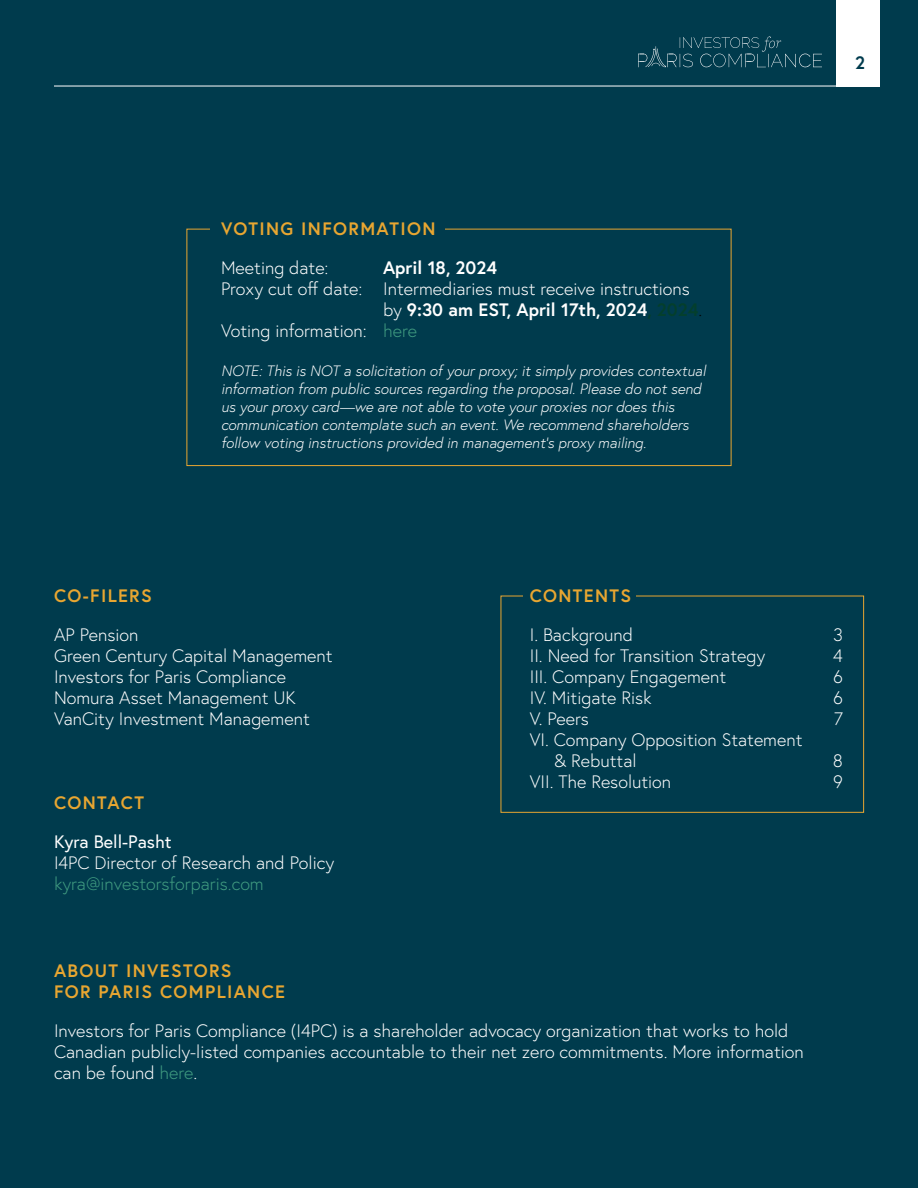
<style>
.page{position:relative;width:918px;height:1188px;background:#003b4d}
.page>*{position:absolute;margin:0;border:0;box-sizing:border-box;transform-origin:0 0}
.t1{font:300 18px/21px "Europa";color:#fff}
.t2{font:700 18px/21px "Europa";letter-spacing:.075em;color:#e8a631}
.t3{font:700 18px "Europa";color:#fff}
.t4{font:300 18px "Europa";color:#409b80}
.t5{font:18px "Europa";color:#fff}
.t6{font:700 18px "Europa";color:#003b4d}
.t7{font:italic 300 15px/18px "Europa";color:#fff}
.s1{font-weight:300}
.s2{color:#043f2d}
.s3{font-weight:300;color:#000}
.s4{color:#409b80}
</style>
<div class="page">
<div style="left:187px;top:229px;width:544px;height:237px;border:1px solid #e8a631"></div>
<div style="left:211px;top:216px;width:234px;height:25px;background:#003b4d"></div>
<div style="left:501px;top:596px;width:363px;height:217px;border:1px solid #e8a631"></div>
<div style="left:524px;top:583px;width:112px;height:25px;background:#003b4d"></div>
<div style="left:837px;top:0;width:43px;height:86px;background:#fff"></div>
<hr style="left:54px;top:86px;width:783px;height:1px;background:#fff">
<svg style="left:638px;top:36px;width:184px;height:32px"></svg>
<p class="t6" style="left:855px;top:50px;width:11px">2</p>
<p class="t2" style="left:221px;top:218px;width:216px">VOTING INFORMATION</p>
<p class="t1" style="left:221px;top:257px;width:109px">Meeting date:</p>
<p class="t3" style="left:383px;top:256px;width:116px">April 18, 2024</p>
<p class="t1" style="left:221px;top:278px;width:470px">Proxy cut off date: Intermediaries must receive instructions</p>
<p class="t3" style="left:383px;top:298px;width:321px"><span class="s1">by</span> 9:30 am EST, April 17th, 2024<span class="s2">, 2024</span><span class="s3">.</span></p>
<p class="t1" style="left:221px;top:320px;width:197px">Voting information: <span class="s4">here</span></p>
<p class="t7" style="left:221px;top:362px;width:486px">NOTE: This is NOT a solicitation of your proxy; it simply provides contextual information from public sources regarding the proposal. Please do not send us your proxy card—we are not able to vote your proxies nor does this communication contemplate such an event. We recommend shareholders follow voting instructions provided in management’s proxy mailing.</p>
<p class="t2" style="left:54px;top:584px;width:99px">CO-FILERS</p>
<p class="t1" style="left:54px;top:624px;width:280px">AP Pension<br>Green Century Capital Management<br>Investors for Paris Compliance<br>Nomura Asset Management UK<br>VanCity Investment Management</p>
<p class="t2" style="left:54px;top:792px;width:92px">CONTACT</p>
<p class="t5" style="left:54px;top:830px;width:119px">Kyra Bell-Pasht</p>
<p class="t1" style="left:54px;top:852px;width:282px">I4PC Director of Research and Policy</p>
<p class="t4" style="left:54px;top:873px;width:211px">kyra@investorsforparis.com</p>
<p class="t2" style="left:530px;top:584px;width:103px">CONTENTS</p>
<p class="t1" style="left:530px;top:624px;width:105px">I. Background</p>
<p class="t1" style="left:833px;top:624px;width:11px">3</p>
<p class="t1" style="left:530px;top:645px;width:237px">II. Need for Transition Strategy</p>
<p class="t1" style="left:833px;top:645px;width:11px">4</p>
<p class="t1" style="left:530px;top:666px;width:198px">III. Company Engagement</p>
<p class="t1" style="left:833px;top:666px;width:11px">6</p>
<p class="t1" style="left:530px;top:687px;width:123px">IV. Mitigate Risk</p>
<p class="t1" style="left:833px;top:687px;width:11px">6</p>
<p class="t1" style="left:530px;top:708px;width:61px">V. Peers</p>
<p class="t1" style="left:834px;top:708px;width:11px">7</p>
<p class="t1" style="left:554px;top:729px;width:250px;text-indent:-24px">VI. Company Opposition Statement &amp; Rebuttal</p>
<p class="t1" style="left:833px;top:750px;width:12px">8</p>
<p class="t1" style="left:530px;top:771px;width:143px">VII. The Resolution</p>
<p class="t1" style="left:833px;top:771px;width:11px">9</p>
<p class="t2" style="left:54px;top:960px;width:233px">ABOUT INVESTORS<br>FOR PARIS COMPLIANCE</p>
<p class="t1" style="left:54px;top:1020px;width:751px">Investors for Paris Compliance (I4PC) is a shareholder advocacy organization that works to hold<br>Canadian publicly-listed companies accountable to their net zero commitments. More information can be found <span class="s4">here</span>.</p>
</div>
